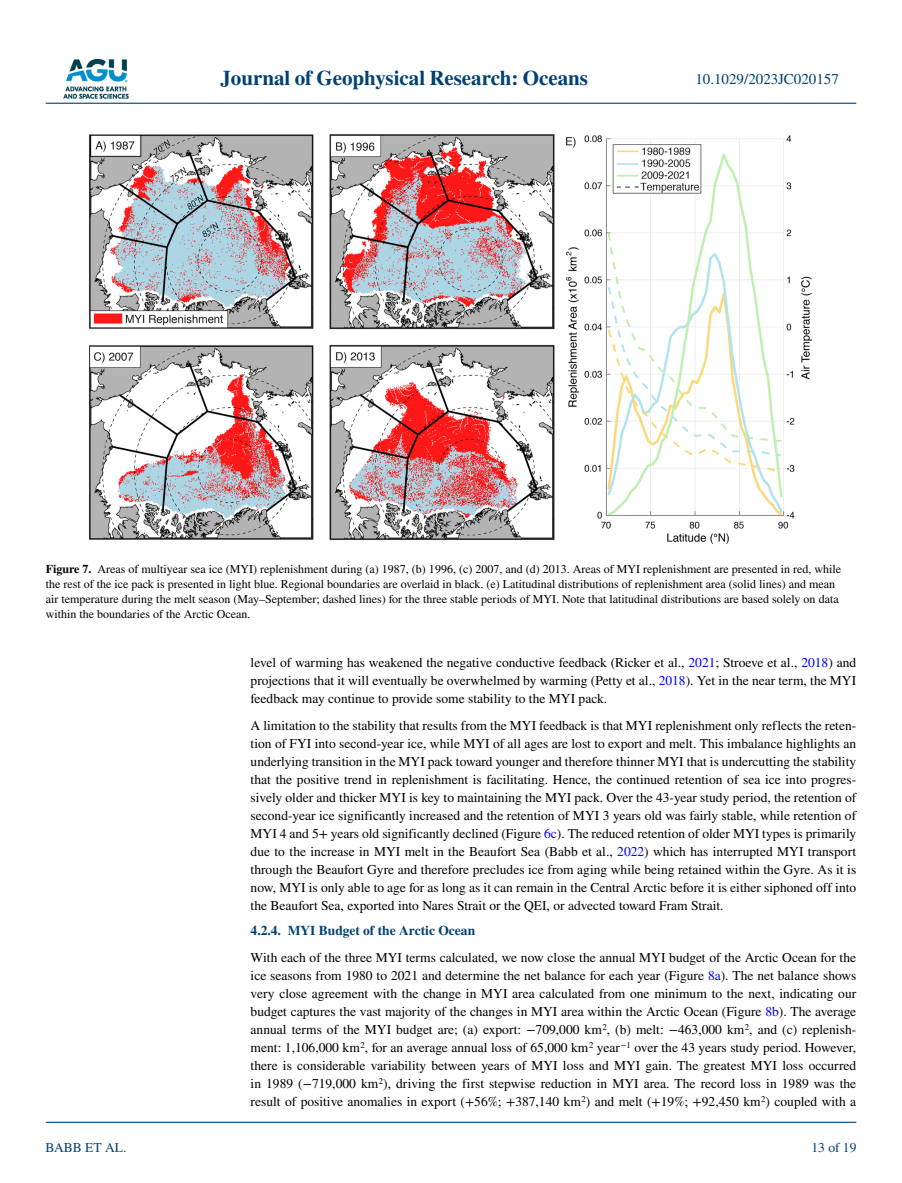
<style>
.page{position:relative;width:902px;height:1183px;background:#fff}
.page>*{position:absolute;margin:0;border:0;box-sizing:border-box;transform-origin:0 0}
.t1{font:700 21px "STIX";color:#004174}
.t2{font:15px "STIX";color:#004174}
.t3{font:13.5px/18px "STIX";color:#000;text-align:justify}
.t4{font:700 13.5px "STIX";color:#004174}
.t5{font:13.5px "STIX";color:#004174}
.t6{font:12px/15px "STIX";color:#000}
.s1{font-weight:700}
.s2{color:#00f}
</style>
<div class="page">
<img style="left:63px;top:60px;width:65px;height:39px">
<hr style="left:46px;top:103px;width:810px;height:1px;background:#004174">
<hr style="left:46px;top:1121px;width:810px;height:1px;background:#004174">
<img style="left:89px;top:134px;width:723px;height:410px">
<h1 class="t1" style="left:220px;top:66px;width:369px">Journal of Geophysical Research: Oceans</h1>
<p class="t2" style="left:695px;top:69px;width:145px">10.1029/2023JC020157</p>
<p class="t6" style="left:46px;top:562px;width:796px"><span class="s1">Figure 7.</span> Areas of multiyear sea ice (MYI) replenishment during (a) 1987, (b) 1996, (c) 2007, and (d) 2013. Areas of MYI replenishment are presented in red, while the rest of the ice pack is presented in light blue. Regional boundaries are overlaid in black. (e) Latitudinal distributions of replenishment area (solid lines) and mean air temperature during the melt season (May–September; dashed lines) for the three stable periods of MYI. Note that latitudinal distributions are based solely on data within the boundaries of the Arctic Ocean.</p>
<p class="t5" style="left:45px;top:1138px;width:82px">BABB ET AL.</p>
<p class="t3" style="left:250px;top:653px;width:607px">level of warming has weakened the negative conductive feedback (Ricker et al., <span class="s2">2021</span>; Stroeve et al., <span class="s2">2018</span>) and projections that it will eventually be overwhelmed by warming (Petty et al., <span class="s2">2018</span>). Yet in the near term, the MYI feedback may continue to provide some stability to the MYI pack.</p>
<p class="t3" style="left:250px;top:716px;width:607px">A limitation to the stability that results from the MYI feedback is that MYI replenishment only reflects the reten&shy;tion of FYI into second-year ice, while MYI of all ages are lost to export and melt. This imbalance highlights an underlying transition in the MYI pack toward younger and therefore thinner MYI that is undercutting the stability that the positive trend in replenishment is facilitating. Hence, the continued retention of sea ice into progres&shy;sively older and thicker MYI is key to maintaining the MYI pack. Over the 43-year study period, the retention of second-year ice significantly increased and the retention of MYI 3 years old was fairly stable, while retention of MYI 4 and 5+ years old significantly declined (Figure <span class="s2">6c</span>). The reduced retention of older MYI types is primarily due to the increase in MYI melt in the Beaufort Sea (Babb et al., <span class="s2">2022</span>) which has interrupted MYI transport through the Beaufort Gyre and therefore precludes ice from aging while being retained within the Gyre. As it is now, MYI is only able to age for as long as it can remain in the Central Arctic before it is either siphoned off into the Beaufort Sea, exported into Nares Strait or the QEI, or advected toward Fram Strait.</p>
<p class="t4" style="left:250px;top:922px;width:226px">4.2.4. MYI Budget of the Arctic Ocean</p>
<p class="t3" style="left:250px;top:949px;width:607px">With each of the three MYI terms calculated, we now close the annual MYI budget of the Arctic Ocean for the ice seasons from 1980 to 2021 and determine the net balance for each year (Figure <span class="s2">8a</span>). The net balance shows very close agreement with the change in MYI area calculated from one minimum to the next, indicating our budget captures the vast majority of the changes in MYI area within the Arctic Ocean (Figure <span class="s2">8b</span>). The average annual terms of the MYI budget are; (a) export: −709,000 km<sup>2</sup>, (b) melt: −463,000 km<sup>2</sup>, and (c) replenish&shy;ment: 1,106,000 km<sup>2</sup>, for an average annual loss of 65,000 km<sup>2</sup> year<sup>−1</sup> over the 43 years study period. However, there is considerable variability between years of MYI loss and MYI gain. The greatest MYI loss occurred in 1989 (−719,000 km<sup>2</sup>), driving the first stepwise reduction in MYI area. The record loss in 1989 was the result of positive anomalies in export (+56%; +387,140 km<sup>2</sup>) and melt (+19%; +92,450 km<sup>2</sup>) coupled with a</p>
<p class="t5" style="left:811px;top:1138px;width:46px">13 of 19</p>
</div>
